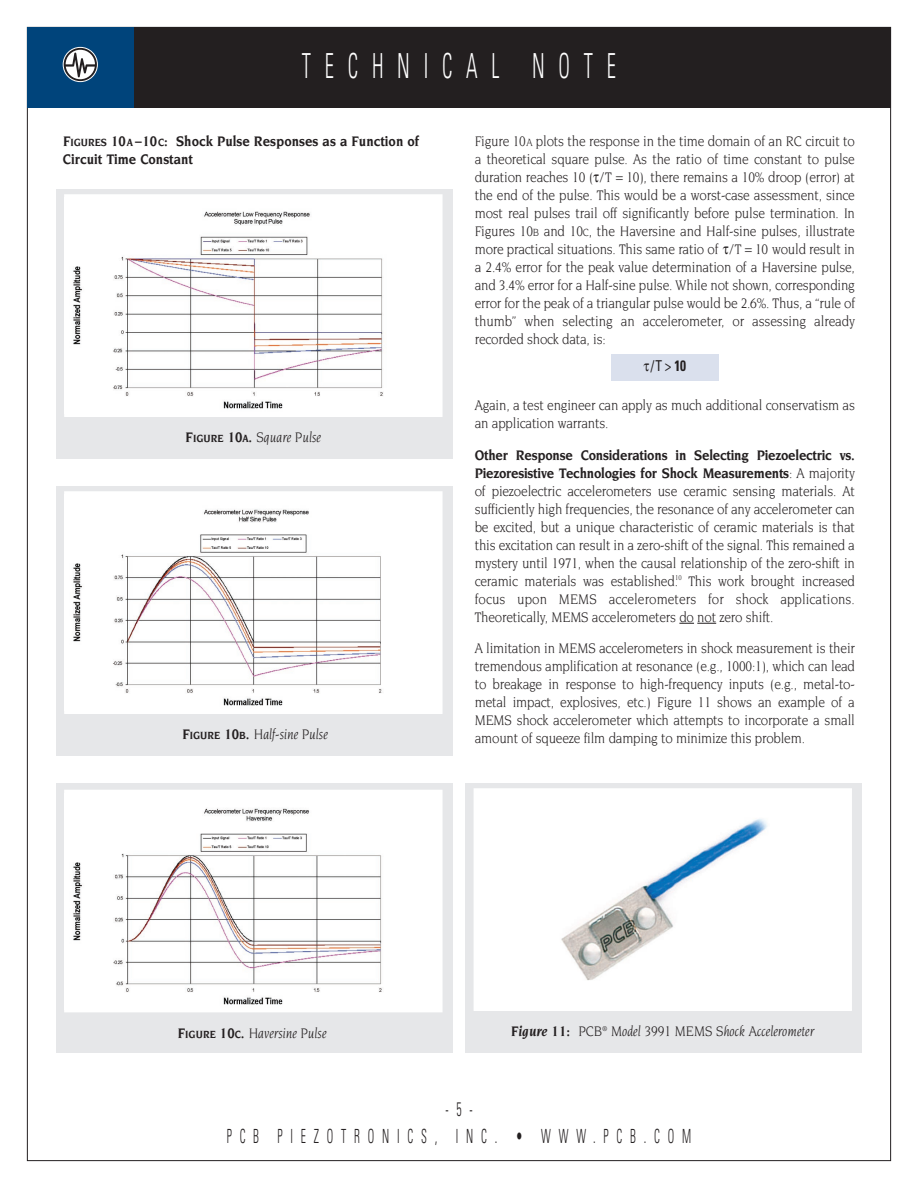
<style>
.page{position:relative;width:918px;height:1188px;background:#fff}
.page>*{position:absolute;margin:0;border:0;box-sizing:border-box;transform-origin:0 0}
.t1{font:300 condensed 34.5px "Univers";letter-spacing:.665em;color:#fff;scale:.6 1}
.t2{font:300 condensed 19.5px "Univers";letter-spacing:.665em;color:#231f20;scale:.6 1}
.t3{font:15px/18px "Novarese";letter-spacing:-.015em;color:#231f20;text-align:justify;scale:.89 1}
.t4{font:italic 15px "Novarese";color:#231f20;scale:.89 1}
.t5{font:700 15px/18px "Novarese";color:#231f20;scale:.89 1}
.t6{font:condensed 15px "Univers";color:#231f20;scale:.89 1}
.s1{font-size:11.25px}
.s2{font-weight:700}
.s3{font-weight:700;font-size:11.25px}
</style>
<div class="page">
<svg style="left:679px;top:623px;width:37px;height:1px"></svg>
<div style="left:611px;top:354px;width:108px;height:27px;background:#dae0ed"></div>
<div style="left:27px;top:27px;width:864px;height:81px;background:#231f20"></div>
<div style="left:27px;top:27px;width:107px;height:81px;background:#00447b"></div>
<svg style="left:63px;top:47px;width:34px;height:35px"></svg>
<div style="left:63px;top:47px;width:35px;height:35px;border:1px solid #fff;border-radius:50%"></div>
<svg style="left:66px;top:50px;width:29px;height:29px"></svg>
<div style="left:56px;top:783px;width:396px;height:270px;background:#e6e7e9"></div>
<img style="left:67px;top:793px;width:373px;height:216px">
<div style="left:64px;top:790px;width:379px;height:222px;border:2px solid #fff"></div>
<div style="left:56px;top:486px;width:396px;height:270px;background:#e6e7e9"></div>
<img style="left:67px;top:495px;width:373px;height:216px">
<div style="left:64px;top:491px;width:379px;height:223px;border:2px solid #fff"></div>
<div style="left:56px;top:189px;width:396px;height:270px;background:#e6e7e9"></div>
<img style="left:67px;top:198px;width:373px;height:216px">
<div style="left:64px;top:194px;width:379px;height:223px;border:2px solid #fff"></div>
<div style="left:466px;top:783px;width:396px;height:270px;background:#e6e7e9"></div>
<div style="left:474px;top:789px;width:377px;height:221px;background:#fff"></div>
<img style="left:561px;top:819px;width:206px;height:162px">
<div style="left:474px;top:788px;width:378px;height:223px;border:2px solid #fff"></div>
<h1 class="t1" style="left:302px;top:54px;width:525px">TECHNICAL NOTE</h1>
<p class="t5" style="left:63px;top:133px;width:402px">F<span class="s1">IGURES</span> 10<span class="s1">A</span> –10<span class="s1">C</span>: Shock Pulse Responses as a Function of<br>Circuit Time Constant</p>
<p class="t3" style="left:475px;top:133px;width:429px">Figure 10<span class="s1">A</span> plots the response in the time domain of an RC circuit to a theoretical square pulse. As the ratio of time constant to pulse duration reaches 10 ( /T = 10), there remains a 10% droop (error) at the end of the pulse. This would be a worst-case assessment, since most real pulses trail off significantly before pulse termination. In Figures 10<span class="s1">B</span> and 10<span class="s1">C</span>, the Haversine and Half-sine pulses, illustrate more practical situations. This same ratio of /T = 10 would result in a 2.4% error for the peak value determination of a Haversine pulse, and 3.4% error for a Half-sine pulse. While not shown, corresponding error for the peak of a triangular pulse would be 2.6%. Thus, a “rule of thumb” when selecting an accelerometer, or assessing already recorded shock data, is:</p>
<p class="t4" style="left:186px;top:431px;width:154px"><span class="s2">F</span><span class="s3">IGURE</span> <span class="s2">10</span><span class="s3">A</span><span class="s2">.</span> Square Pulse</p>
<p class="t4" style="left:182px;top:728px;width:165px"><span class="s2">F</span><span class="s3">IGURE</span> <span class="s2">10</span><span class="s3">B</span><span class="s2">.</span> Half-sine Pulse</p>
<p class="t4" style="left:178px;top:1027px;width:169px"><span class="s2">F</span><span class="s3">IGURE</span> <span class="s2">10</span><span class="s3">C</span><span class="s2">.</span> Haversine Pulse</p>
<p class="t6" style="left:651px;top:360px;width:41px">/T &gt; <span class="s2">10</span></p>
<p class="t3" style="left:475px;top:397px;width:429px">Again, a test engineer can apply as much additional conservatism as an application warrants.</p>
<p class="t3" style="left:475px;top:447px;width:429px"><span class="s2">Other Response Considerations in Selecting Piezoelectric vs.<br>Piezoresistive Technologies for Shock Measurements</span>: A majority of piezoelectric accelerometers use ceramic sensing materials. At sufficiently high frequencies, the resonance of any accelerometer can be excited, but a unique characteristic of ceramic materials is that this excitation can result in a zero-shift of the signal. This remained a mystery until 1971, when the causal relationship of the zero-shift in ceramic materials was established.<sup>10</sup> This work brought increased focus upon MEMS accelerometers for shock applications.<br>Theoretically, MEMS accelerometers do not zero shift.</p>
<p class="t3" style="left:475px;top:640px;width:429px">A limitation in MEMS accelerometers in shock measurement is their tremendous amplification at resonance (e.g., 1000:1), which can lead to breakage in response to high-frequency inputs (e.g., metal-to&shy;metal impact, explosives, etc.) Figure 11 shows an example of a MEMS shock accelerometer which attempts to incorporate a small amount of squeeze film damping to minimize this problem.</p>
<h2 class="t2" style="left:445px;top:1102px;width:47px">-5-</h2>
<p class="t4" style="left:511px;top:1025px;width:342px"><span class="s2">Figure 11:</span> PCB<sup>®</sup> Model 3991 MEMS Shock Accelerometer</p>
<h2 class="t2" style="left:227px;top:1129px;width:776px">PCB PIEZOTRONICS, INC. • WWW.PCB.COM</h2>
</div>
